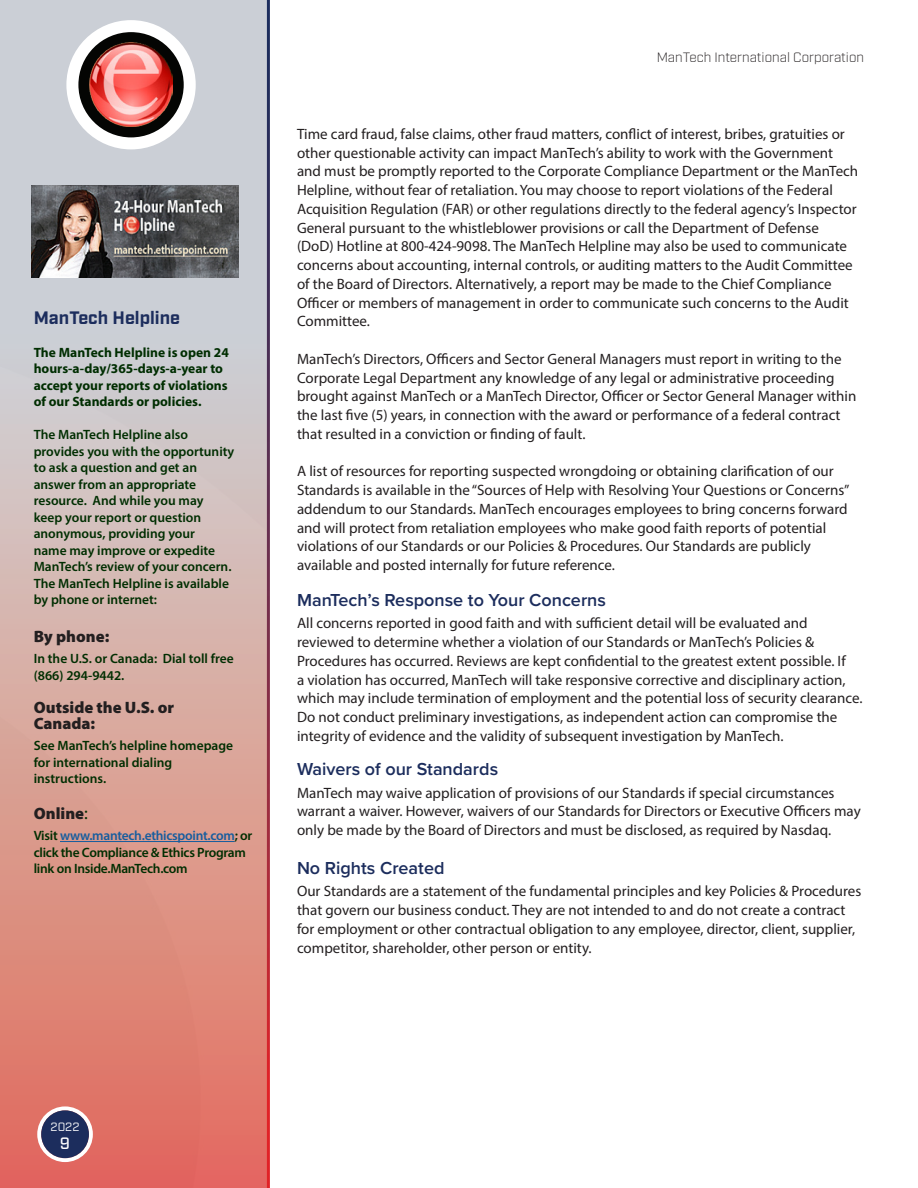
<style>
.page{position:relative;width:918px;height:1188px;background:#fff}
.page>*{position:absolute;margin:0;border:0;box-sizing:border-box;transform-origin:0 0}
._2016_Header_3{font:600 18px "Proxima Nova";color:#1c2d5d}
.t1{font:700 18px "Industry";color:#1c2d5d}
.t2{font:900 16.5px/16.5px "Myriad Pro";color:#231f20}
.t3{font:500 16.5px "Industry";color:#fff}
.Main_Body_Text{font:15px/18.8px "Myriad Pro";color:#231f20}
.Side_Bar{font:600 13.5px/16.5px "Myriad Pro";color:#002e01}
.Side_Bar-2{font:700 13.5px/16.5px "Myriad Pro";color:#002e01}
.Side_Bar-3{font:600 13.5px/16.5px "Myriad Pro";letter-spacing:-.02em;color:#002e01}
.t4{font:300 13.5px "Industry";color:#231f20}
.t5{font:12px "Industry";color:#fff}
.s1{font-weight:400;font-size:18px;color:#002e01}
.s2{color:#175d9e}
</style>
<div class="page">
<svg style="left:0;top:0;width:267px;height:1188px;background:#d5aba6"></svg>
<svg style="left:37px;top:1106px;width:56px;height:56px"></svg>
<div style="left:41px;top:1110px;width:48px;height:48px;background:#1c2d5d;border-radius:50%"></div>
<svg style="left:72px;top:26px;width:118px;height:117px;fill:#040503"></svg>
<div style="left:66px;top:20px;width:130px;height:129px;border:12px solid #fff;border-radius:50%"></div>
<img style="left:90px;top:43px;width:82px;height:84px">
<img style="left:32px;top:186px;width:206px;height:92px">
<hr style="left:60px;top:841px;width:175px;height:1px;background:#175d9e">
<p class="t1" style="left:34px;top:307px;width:148px">ManTech Helpline</p>
<p class="Side_Bar-2" style="left:34px;top:343px;width:197px">The ManTech Helpline is open 24 hours-a-day/365-days-a-year to accept your reports of violations of our Standards or policies.</p>
<p class="Side_Bar" style="left:34px;top:426px;width:202px">The ManTech Helpline also provides you with the opportunity to ask a question and get an answer from an appropriate resource. And while you may keep your report or question anonymous, providing your<br>name may improve or expedite<br>ManTech’s review of your concern.<br>The ManTech Helpline is available by phone or internet:</p>
<p class="t2" style="left:34px;top:628px;width:77px">By phone:</p>
<p class="Side_Bar" style="left:34px;top:650px;width:201px">In the U.S. or Canada: Dial toll free (866) 294-9442.</p>
<p class="t2" style="left:34px;top:698px;width:142px">Outside the U.S. or<br>Canada:</p>
<p class="Side_Bar" style="left:34px;top:737px;width:201px">See ManTech’s helpline homepage for international dialing instructions.</p>
<p class="t2" style="left:34px;top:805px;width:56px">Online<span class="s1">:</span></p>
<p class="Side_Bar-3" style="left:34px;top:827px;width:220px">Visit <span class="s2">www.mantech.ethicspoint.com</span>; or click the Compliance &amp; Ethics Program link on Inside.ManTech.com</p>
<p class="t4" style="left:657px;top:50px;width:209px">ManTech International Corporation</p>
<p class="Main_Body_Text" style="left:297px;top:124px;width:563px">Time card fraud, false claims, other fraud matters, conflict of interest, bribes, gratuities or other questionable activity can impact ManTech’s ability to work with the Government and must be promptly reported to the Corporate Compliance Department or the ManTech Helpline, without fear of retaliation. You may choose to report violations of the Federal Acquisition Regulation (FAR) or other regulations directly to the federal agency’s Inspector General pursuant to the whistleblower provisions or call the Department of Defense (DoD) Hotline at 800-424-9098. The ManTech Helpline may also be used to communicate concerns about accounting, internal controls, or auditing matters to the Audit Committee of the Board of Directors. Alternatively, a report may be made to the Chief Compliance Officer or members of management in order to communicate such concerns to the Audit Committee.</p>
<p class="Main_Body_Text" style="left:297px;top:349px;width:561px">ManTech’s Directors, Officers and Sector General Managers must report in writing to the Corporate Legal Department any knowledge of any legal or administrative proceeding brought against ManTech or a ManTech Director, Officer or Sector General Manager within the last five (5) years, in connection with the award or performance of a federal contract that resulted in a conviction or finding of fault.</p>
<p class="Main_Body_Text" style="left:297px;top:462px;width:554px">A list of resources for reporting suspected wrongdoing or obtaining clarification of our Standards is available in the “Sources of Help with Resolving Your Questions or Concerns” addendum to our Standards. ManTech encourages employees to bring concerns forward and will protect from retaliation employees who make good faith reports of potential violations of our Standards or our Policies &amp; Procedures. Our Standards are publicly available and posted internally for future reference.</p>
<p class="_2016_Header_3" style="left:297px;top:587px;width:310px">ManTech’s Response to Your Concerns</p>
<p class="Main_Body_Text" style="left:297px;top:614px;width:567px">All concerns reported in good faith and with sufficient detail will be evaluated and reviewed to determine whether a violation of our Standards or ManTech’s Policies &amp; Procedures has occurred. Reviews are kept confidential to the greatest extent possible. If<br>a violation has occurred, ManTech will take responsive corrective and disciplinary action, which may include termination of employment and the potential loss of security clearance.<br>Do not conduct preliminary investigations, as independent action can compromise the integrity of evidence and the validity of subsequent investigation by ManTech.</p>
<p class="_2016_Header_3" style="left:297px;top:756px;width:203px">Waivers of our Standards</p>
<p class="Main_Body_Text" style="left:297px;top:783px;width:565px">ManTech may waive application of provisions of our Standards if special circumstances warrant a waiver. However, waivers of our Standards for Directors or Executive Officers may only be made by the Board of Directors and must be disclosed, as required by Nasdaq.</p>
<p class="_2016_Header_3" style="left:297px;top:855px;width:149px">No Rights Created</p>
<p class="Main_Body_Text" style="left:297px;top:882px;width:566px">Our Standards are a statement of the fundamental principles and key Policies &amp; Procedures that govern our business conduct. They are not intended to and do not create a contract for employment or other contractual obligation to any employee, director, client, supplier, competitor, shareholder, other person or entity.</p>
<p class="t5" style="left:51px;top:1119px;width:31px">2022</p>
<p class="t3" style="left:60px;top:1133px;width:12px">9</p>
</div>
